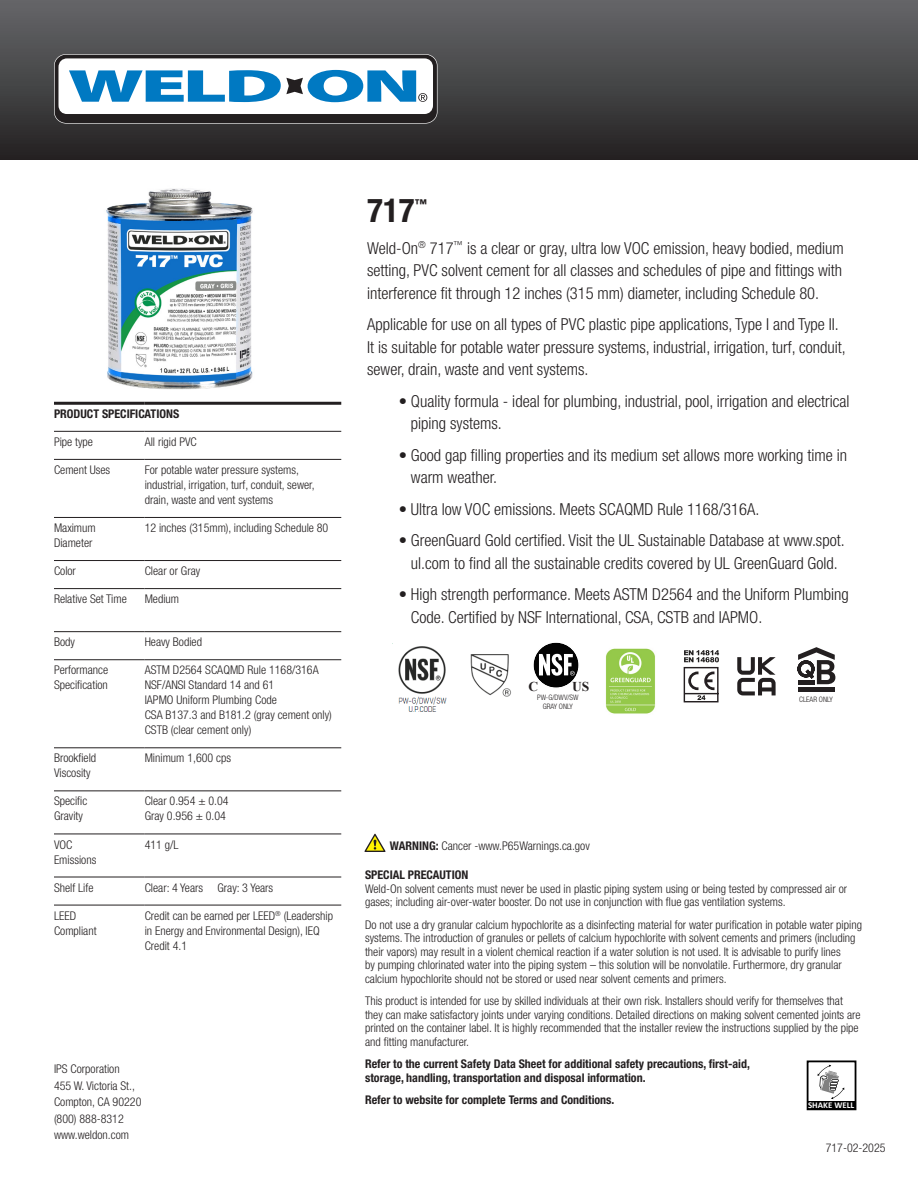
<style>
.page{position:relative;width:918px;height:1188px;background:#fff}
.page>*{position:absolute;margin:0;border:0;box-sizing:border-box;transform-origin:0 0}
.t1{font:700 condensed 33px "Helvetica Neue LT Pro";color:#231f20}
.t2{font:300 condensed 16.5px/22.5px "Helvetica Neue LT Pro";color:#231f20}
.t3{font:700 13.5px "Times New Roman";color:#231f20}
.t4{font:700 condensed 12.3px "Helvetica Neue LT Pro";color:#231f20}
.t5{font:300 condensed 12px/15px "Helvetica Neue LT Pro";color:#231f20}
.t6{font:700 condensed 12px/13.5px "Helvetica Neue LT Pro";color:#231f20}
.t7{font:700 8.85px "Calibri";color:#fff}
.t8{font:300 condensed 7.5px "Helvetica Neue LT Pro";color:#231f20}
.s1{font-weight:700}
</style>
<div class="page">
<div style="left:0;top:0;width:918px;height:159px;background:linear-gradient(to bottom,#66686a,#252323)"></div>
<svg style="left:54px;top:54px;width:384px;height:70px"></svg>
<hr style="left:54px;top:402px;width:91px;height:3px;background:#231f20">
<hr style="left:145px;top:402px;width:196px;height:3px;background:#231f20">
<hr style="left:54px;top:431px;width:91px;height:1px;background:#231f20">
<hr style="left:145px;top:431px;width:196px;height:1px;background:#231f20">
<hr style="left:54px;top:459px;width:91px;height:1px;background:#231f20">
<hr style="left:145px;top:459px;width:196px;height:1px;background:#231f20">
<hr style="left:54px;top:517px;width:91px;height:1px;background:#231f20">
<hr style="left:145px;top:517px;width:196px;height:1px;background:#231f20">
<hr style="left:54px;top:560px;width:91px;height:1px;background:#231f20">
<hr style="left:145px;top:560px;width:196px;height:1px;background:#231f20">
<hr style="left:54px;top:588px;width:91px;height:1px;background:#231f20">
<hr style="left:145px;top:588px;width:196px;height:1px;background:#231f20">
<hr style="left:54px;top:631px;width:91px;height:1px;background:#231f20">
<hr style="left:145px;top:631px;width:196px;height:1px;background:#231f20">
<hr style="left:54px;top:659px;width:91px;height:1px;background:#231f20">
<hr style="left:145px;top:659px;width:196px;height:1px;background:#231f20">
<hr style="left:54px;top:747px;width:91px;height:1px;background:#231f20">
<hr style="left:145px;top:747px;width:196px;height:1px;background:#231f20">
<hr style="left:54px;top:790px;width:91px;height:1px;background:#231f20">
<hr style="left:145px;top:790px;width:196px;height:1px;background:#231f20">
<hr style="left:54px;top:834px;width:91px;height:1px;background:#231f20">
<hr style="left:145px;top:834px;width:196px;height:1px;background:#231f20">
<hr style="left:54px;top:877px;width:91px;height:1px;background:#231f20">
<hr style="left:145px;top:877px;width:196px;height:1px;background:#231f20">
<hr style="left:54px;top:905px;width:91px;height:1px;background:#231f20">
<hr style="left:145px;top:905px;width:196px;height:1px;background:#231f20">
<img style="left:398px;top:646px;width:49px;height:66px">
<img style="left:606px;top:648px;width:50px;height:66px">
<img style="left:470px;top:654px;width:41px;height:43px">
<svg style="left:364px;top:834px;width:22px;height:18px"></svg>
<img style="left:106px;top:189px;width:147px;height:201px">
<div style="left:807px;top:1061px;width:49px;height:49px;border:2px solid #000"></div>
<svg style="left:818px;top:1065px;width:26px;height:34px"></svg>
<div style="left:808px;top:1102px;width:47px;height:7px;background:#000"></div>
<div style="left:533px;top:642px;width:46px;height:46px;background:#030303;border-radius:50%"></div>
<div style="left:532px;top:642px;width:48px;height:47px;border:1px solid #fff;border-radius:50%"></div>
<svg style="left:539px;top:654px;width:36px;height:22px"></svg>
<svg style="left:683px;top:650px;width:37px;height:53px"></svg>
<svg style="left:737px;top:657px;width:39px;height:38px"></svg>
<hr style="left:798px;top:688px;width:37px;height:4px;background:#231f20">
<svg style="left:797px;top:647px;width:38px;height:37px"></svg>
<p class="t6" style="left:54px;top:407px;width:127px">PRODUCT SPECIFICATIONS</p>
<p class="t5" style="left:54px;top:434px;width:41px">Pipe type</p>
<p class="t5" style="left:145px;top:434px;width:54px">All rigid PVC</p>
<p class="t5" style="left:54px;top:462px;width:58px">Cement Uses</p>
<p class="t5" style="left:145px;top:462px;width:171px">For potable water pressure systems, industrial, irrigation, turf, conduit, sewer, drain, waste and vent systems</p>
<p class="t5" style="left:54px;top:520px;width:43px">Maximum<br>Diameter</p>
<p class="t5" style="left:145px;top:520px;width:185px">12 inches (315mm), including Schedule 80</p>
<p class="t5" style="left:54px;top:563px;width:23px">Color</p>
<p class="t5" style="left:145px;top:563px;width:57px">Clear or Gray</p>
<p class="t5" style="left:54px;top:591px;width:74px">Relative Set Time</p>
<p class="t5" style="left:145px;top:591px;width:36px">Medium</p>
<p class="t5" style="left:54px;top:634px;width:22px">Body</p>
<p class="t5" style="left:145px;top:634px;width:59px">Heavy Bodied</p>
<p class="t5" style="left:54px;top:662px;width:56px">Performance<br>Specification</p>
<p class="t5" style="left:145px;top:662px;width:176px">ASTM D2564 SCAQMD Rule 1168/316A</p>
<p class="t5" style="left:145px;top:677px;width:131px">NSF/ANSI Standard 14 and 61</p>
<p class="t5" style="left:145px;top:692px;width:134px">IAPMO Uniform Plumbing Code</p>
<p class="t5" style="left:145px;top:707px;width:189px">CSA B137.3 and B181.2 (gray cement only)</p>
<p class="t5" style="left:145px;top:722px;width:108px">CSTB (clear cement only)</p>
<p class="t5" style="left:54px;top:751px;width:44px">Brookfield<br>Viscosity</p>
<p class="t5" style="left:145px;top:751px;width:88px">Minimum 1,600 cps</p>
<p class="t5" style="left:54px;top:794px;width:35px">Specific<br>Gravity</p>
<p class="t5" style="left:145px;top:794px;width:85px">Clear 0.954 ± 0.04</p>
<p class="t5" style="left:145px;top:808px;width:83px">Gray 0.956 ± 0.04</p>
<p class="t5" style="left:54px;top:837px;width:44px">VOC<br>Emissions</p>
<p class="t5" style="left:145px;top:837px;width:35px">411 g/L</p>
<p class="t5" style="left:54px;top:880px;width:41px">Shelf Life</p>
<p class="t5" style="left:145px;top:880px;width:130px">Clear: 4 Years Gray: 3 Years</p>
<p class="t5" style="left:54px;top:908px;width:44px">LEED<br>Compliant</p>
<p class="t5" style="left:145px;top:908px;width:190px">Credit can be earned per LEED<sup>®</sup> (Leadership in Energy and Environmental Design), IEQ<br>Credit 4.1</p>
<p class="t5" style="left:54px;top:1061px;width:82px;line-height:16.5px">IPS Corporation<br>455 W. Victoria St.,</p>
<p class="t5" style="left:54px;top:1095px;width:89px">Compton, CA 90220</p>
<p class="t5" style="left:54px;top:1111px;width:71px">(800) 888-8312</p>
<p class="t5" style="left:54px;top:1128px;width:77px">www.weldon.com</p>
<p class="t1" style="left:367px;top:191px;width:49px">717</p>
<p class="t4" style="left:415px;top:196px;width:14px">™</p>
<p class="t2" style="left:367px;top:237px;width:478px;text-align:justify">Weld-On<sup>®</sup> 717<sup>™</sup> is a clear or gray, ultra low VOC emission, heavy bodied, medium setting, PVC solvent cement for all classes and schedules of pipe and fittings with interference fit through 12 inches (315 mm) diameter, including Schedule 80.</p>
<p class="t2" style="left:367px;top:313px;width:480px">Applicable for use on all types of PVC plastic pipe applications, Type I and Type II.<br>It is suitable for potable water pressure systems, industrial, irrigation, turf, conduit, sewer, drain, waste and vent systems.</p>
<p class="t2" style="left:411px;top:390px;width:440px;text-indent:-12px">• Quality formula - ideal for plumbing, industrial, pool, irrigation and electrical piping systems.</p>
<p class="t2" style="left:411px;top:444px;width:438px;text-indent:-12px">• Good gap filling properties and its medium set allows more working time in warm weather.</p>
<p class="t2" style="left:399px;top:498px;width:362px">• Ultra low VOC emissions. Meets SCAQMD Rule 1168/316A.</p>
<p class="t2" style="left:399px;top:529px;width:448px;text-align:center">• GreenGuard Gold certified. Visit the UL Sustainable Database at www.spot. ul.com to find all the sustainable credits covered by UL GreenGuard Gold.</p>
<p class="t2" style="left:411px;top:583px;width:439px;text-indent:-12px">• High strength performance. Meets ASTM D2564 and the Uniform Plumbing<br>Code. Certified by NSF International, CSA, CSTB and IAPMO.</p>
<p class="t3" style="left:529px;top:677px;width:11px">C</p>
<p class="t3" style="left:572px;top:677px;width:19px">US</p>
<p class="t8" style="left:537px;top:693px;width:43px">PW-G/DWV/SW</p>
<p class="t8" style="left:543px;top:702px;width:32px">GRAY ONLY</p>
<p class="t5" style="left:390px;top:838px;width:201px"><span class="s1">WARNING:</span> Cancer -www.P65Warnings.ca.gov</p>
<p class="t8" style="left:799px;top:695px;width:35px">CLEAR ONLY</p>
<p class="t5" style="left:365px;top:868px;width:484px;line-height:13.5px"><span class="s1">SPECIAL PRECAUTION<br></span>Weld-On solvent cements must never be used in plastic piping system using or being tested by compressed air or gases; including air-over-water booster. Do not use in conjunction with flue gas ventilation systems.</p>
<p class="t5" style="left:365px;top:917px;width:498px;line-height:13.5px">Do not use a dry granular calcium hypochlorite as a disinfecting material for water purification in potable water piping systems. The introduction of granules or pellets of calcium hypochlorite with solvent cements and primers (including their vapors) may result in a violent chemical reaction if a water solution is not used. It is advisable to purify lines<br>by pumping chlorinated water into the piping system – this solution will be nonvolatile. Furthermore, dry granular calcium hypochlorite should not be stored or used near solvent cements and primers.</p>
<p class="t5" style="left:365px;top:994px;width:497px;line-height:13.5px">This product is intended for use by skilled individuals at their own risk. Installers should verify for themselves that they can make satisfactory joints under varying conditions. Detailed directions on making solvent cemented joints are printed on the container label. It is highly recommended that the installer review the instructions supplied by the pipe and fitting manufacturer.</p>
<p class="t6" style="left:365px;top:1057px;width:386px">Refer to the current Safety Data Sheet for additional safety precautions, first-aid, storage, handling, transportation and disposal information.</p>
<p class="t6" style="left:365px;top:1093px;width:251px">Refer to website for complete Terms and Conditions.</p>
<p class="t7" style="left:808px;top:1099px;width:48px">SHAKE WELL</p>
<p class="t5" style="left:826px;top:1140px;width:61px">717-02-2025</p>
</div>
